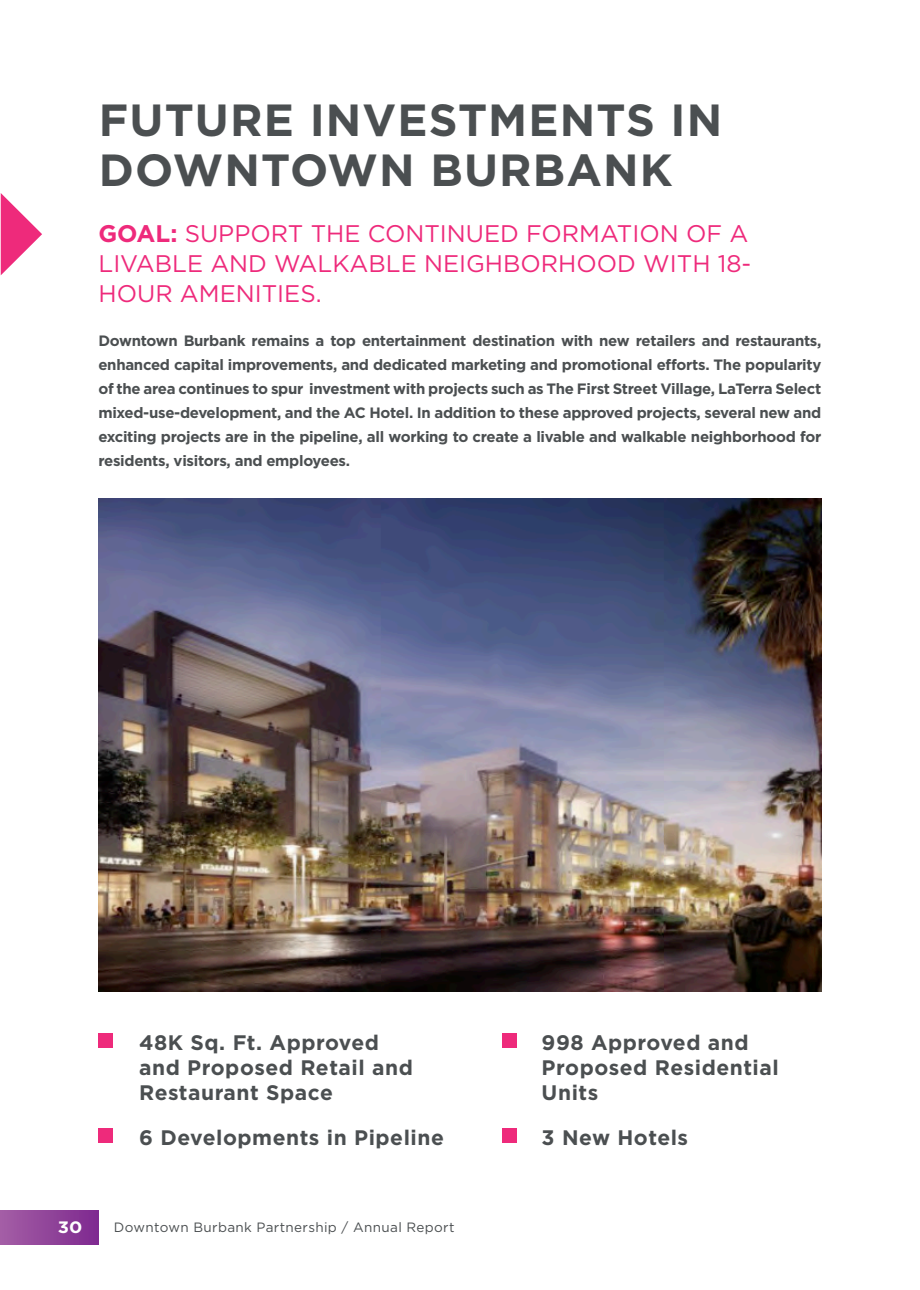
<style>
.page{position:relative;width:920px;height:1290px;background:#fff}
.page>*{position:absolute;margin:0;border:0;box-sizing:border-box;transform-origin:0 0}
.t1{font:700 45px/49.5px "Gotham";letter-spacing:.025em;color:#4b4f51}
.Title_Bttom_paragrap{font:24px/30px "Gotham";color:#ee2a7b}
.Paragraph{font:700 21px/25.2px "Gotham";letter-spacing:.025em;color:#4b4f51}
.t2{font:700 16.5px "Gotham";color:#fff;scale:1.1 1}
.Title_Bttom_paragrap-2{font:700 15px/24px "Gotham";letter-spacing:-.02em;color:#4b4f51;text-align:justify}
.t3{font:13.5px "Gotham";letter-spacing:.025em;color:#4b4f51}
.s1{font-weight:700}
</style>
<div class="page">
<svg style="left:1px;top:193px;width:41px;height:82px"></svg>
<img style="left:99px;top:498px;width:722px;height:494px">
<div style="left:99px;top:1128px;width:14px;height:15px;background:#ee2a7b"></div>
<div style="left:99px;top:1033px;width:14px;height:15px;background:#ee2a7b"></div>
<div style="left:502px;top:1033px;width:15px;height:15px;background:#ee2a7b"></div>
<div style="left:502px;top:1128px;width:15px;height:15px;background:#ee2a7b"></div>
<div style="left:1px;top:1210px;width:98px;height:34px;background:linear-gradient(to right,#a35ea5,#7e2a8f)"></div>
<p class="t1" style="left:99px;top:95px;width:625px">FUTURE INVESTMENTS IN<br>DOWNTOWN BURBANK</p>
<p class="Title_Bttom_paragrap" style="left:98px;top:218px;width:654px"><span class="s1">GOAL:</span> SUPPORT THE CONTINUED FORMATION OF A<br>LIVABLE AND WALKABLE NEIGHBORHOOD WITH 18-<br>HOUR AMENITIES.</p>
<p class="Title_Bttom_paragrap-2" style="left:98px;top:329px;width:725px">Downtown Burbank remains a top entertainment destination with new retailers and restaurants, enhanced capital improvements, and dedicated marketing and promotional efforts. The popularity of the area continues to spur investment with projects such as The First Street Village, LaTerra Select mixed-use-development, and the AC Hotel. In addition to these approved projects, several new and exciting projects are in the pipeline, all working to create a livable and walkable neighborhood for residents, visitors, and employees.</p>
<p class="Paragraph" style="left:139px;top:1029px;width:275px">48K Sq. Ft. Approved and Proposed Retail and<br>Restaurant Space</p>
<p class="Paragraph" style="left:542px;top:1029px;width:239px">998 Approved and<br>Proposed Residential<br>Units</p>
<p class="Paragraph" style="left:542px;top:1125px;width:148px">3 New Hotels</p>
<p class="Paragraph" style="left:139px;top:1125px;width:306px">6 Developments in Pipeline</p>
<p class="t2" style="left:58px;top:1216px;width:24px">30</p>
<p class="t3" style="left:114px;top:1219px;width:342px">Downtown Burbank Partnership / Annual Report</p>
</div>
